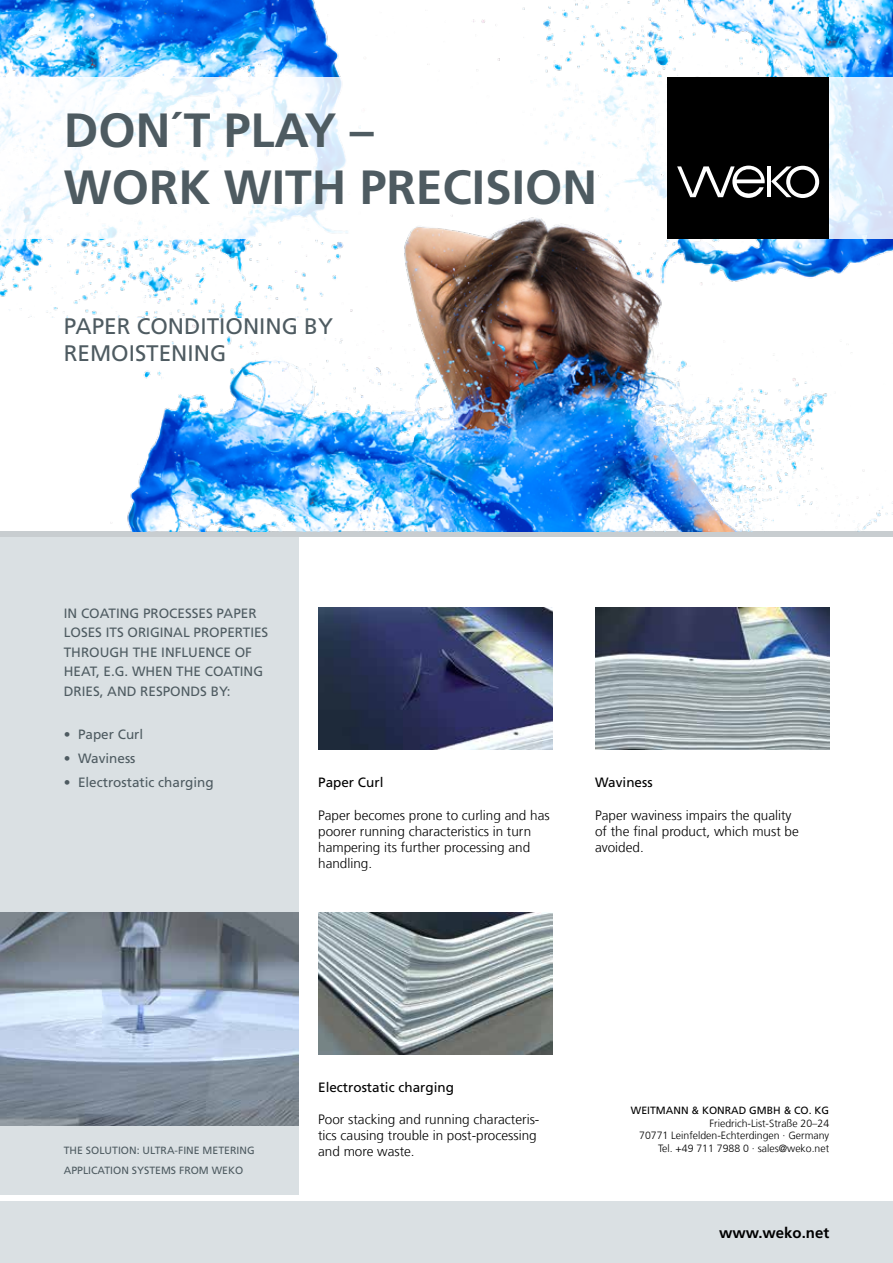
<style>
.page{position:relative;width:893px;height:1263px;background:#fff}
.page>*{position:absolute;margin:0;border:0;box-sizing:border-box;transform-origin:0 0}
.t1{font:700 48px/57.6px "Frutiger LT Std";color:#4e5b61}
.t2{font:22.5px/27px "Frutiger LT Std";color:#4e5b61}
.t3{font:700 15px "Frutiger LT Std";color:#000}
.t4{font:300 13.5px/16.2px "Frutiger LT Com";color:#000}
.t5{font:13.5px/19.5px "Frutiger LT Std";color:#4e5b61}
.t6{font:13.5px "Frutiger LT Std";color:#000}
.t7{font:300 10.5px/12.6px "Frutiger LT Com";color:#000;text-align:right}
.t8{font:10.5px/19.5px "Frutiger LT Std";color:#4e5b61}
.t9{font:10.5px "Frutiger LT Std";color:#000}
.s1{font-family:"Frutiger LT Com";font-weight:300}
</style>
<div class="page">
<img style="left:427px;top:0;width:466px;height:77px">
<img style="left:0;top:0;width:341px;height:317px">
<svg style="left:0;top:77px;width:893px;height:161px"></svg>
<div style="left:0;top:531px;width:893px;height:6px;background:#c8cdd0"></div>
<div style="left:667px;top:77px;width:162px;height:161px;background:#000"></div>
<hr style="left:767px;top:166px;width:4px;height:31px;background:#fff">
<svg style="left:677px;top:166px;width:86px;height:8px"></svg>
<svg style="left:779px;top:166px;width:38px;height:8px"></svg>
<div style="left:0;top:537px;width:299px;height:726px;background:#dae0e3"></div>
<div style="left:0;top:1195px;width:893px;height:6px;background:#fff"></div>
<div style="left:214px;top:1201px;width:679px;height:62px;background:#dae0e3"></div>
<img style="left:595px;top:607px;width:234px;height:143px">
<img style="left:318px;top:607px;width:234px;height:143px">
<img style="left:318px;top:912px;width:234px;height:142px">
<img style="left:0;top:912px;width:299px;height:213px">
<img style="left:95px;top:174px;width:798px;height:357px">
<h1 class="t1" style="left:64px;top:101px;width:535px">DON´T PLAY –<br>WORK WITH PRECISION</h1>
<h2 class="t2" style="left:64px;top:313px;width:271px">PAPER CONDITIONING BY<br>REMOISTENING</h2>
<p class="t5" style="left:64px;top:603px;width:206px">IN COATING PROCESSES PAPER<br>LOSES ITS ORIGINAL PROPERTIES<br>THROUGH THE INFLUENCE OF<br>HEAT, E.G. WHEN THE COATING<br>DRIES, AND RESPONDS BY:</p>
<p class="t5" style="left:64px;top:725px;width:81px"><span class="s1">•</span> Paper Curl</p>
<p class="t5" style="left:64px;top:749px;width:73px"><span class="s1">•</span> Waviness</p>
<p class="t5" style="left:64px;top:773px;width:152px"><span class="s1">•</span> Electrostatic charging</p>
<p class="t6" style="left:318px;top:774px;width:67px">Paper Curl</p>
<p class="t4" style="left:318px;top:807px;width:233px">Paper becomes prone to curling and has poorer running characteristics in turn hampering its further processing and handling.</p>
<p class="t6" style="left:595px;top:774px;width:59px">Waviness</p>
<p class="t4" style="left:595px;top:807px;width:205px">Paper waviness impairs the quality of the final product, which must be avoided.</p>
<p class="t8" style="left:64px;top:1141px;width:192px">THE SOLUTION: ULTRA-FINE METERING<br>APPLICATION SYSTEMS FROM WEKO</p>
<p class="t6" style="left:318px;top:1079px;width:137px">Electrostatic charging</p>
<p class="t4" style="left:318px;top:1111px;width:223px">Poor stacking and running characteris&shy;tics causing trouble in post-processing and more waste.</p>
<p class="t9" style="left:631px;top:1104px;width:200px">WEITMANN &amp; KONRAD GMBH &amp; CO. KG</p>
<p class="t7" style="left:639px;top:1117px;width:192px">Friedrich-List-Straße 20–24<br>70771 Leinfelden-Echterdingen ∙ Germany<br>Tel. +49 711 7988 0 ∙ sales@weko.net</p>
<p class="t3" style="left:719px;top:1224px;width:112px">www.weko.net</p>
</div>
